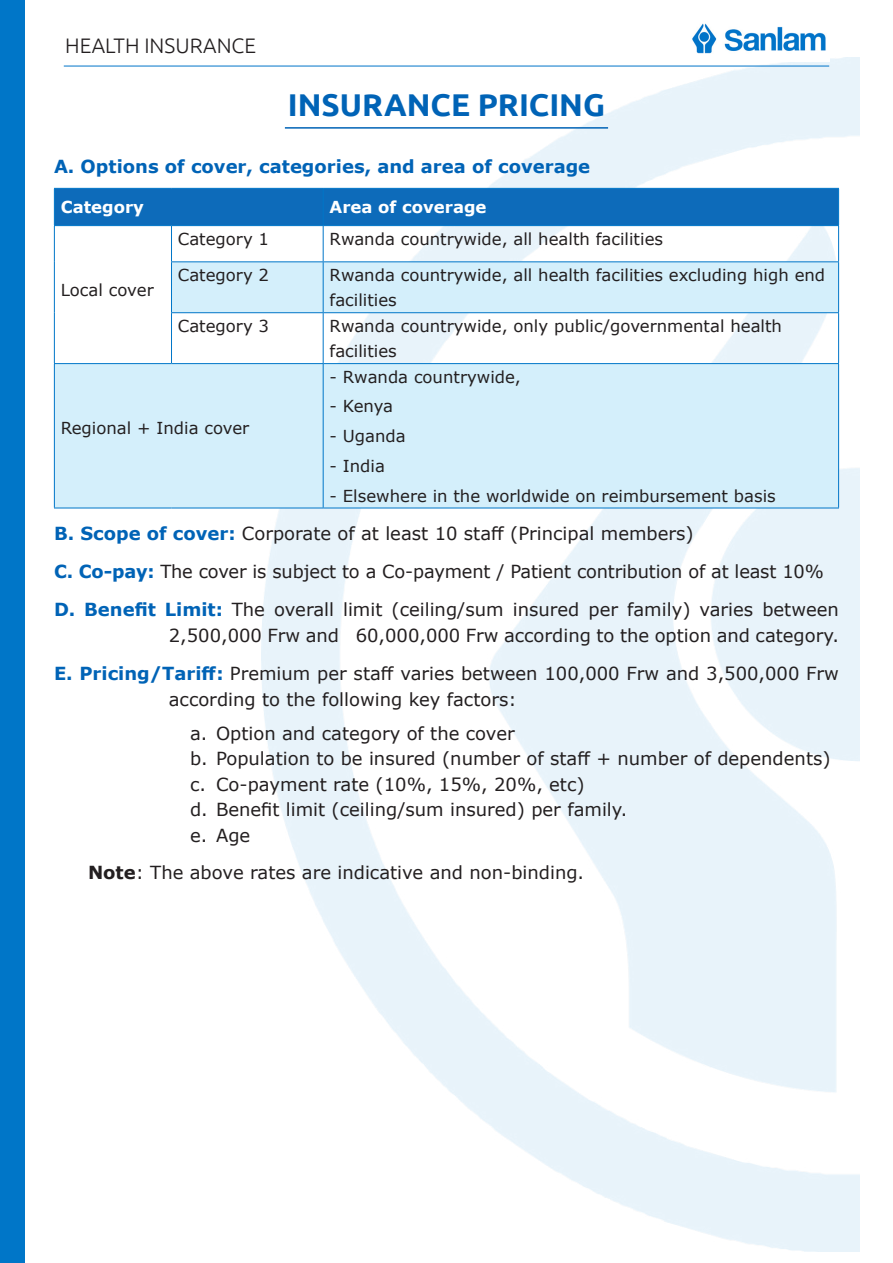
<style>
.page{position:relative;width:893px;height:1263px;background:#fff}
.page>*{position:absolute;margin:0;border:0;box-sizing:border-box;transform-origin:0 0}
.t1{font:700 31.5px "Ubuntu";color:#0063b6}
.t2{font:300 21px "Ubuntu";color:#231f20}
.t3{font:18px/25.5px "Verdana";color:#231f20;text-align:right}
.t4{font:700 18px "Verdana";color:#0063b6}
.t5{font:16.5px/25.5px "Verdana";color:#231f20}
.t6{font:700 16.5px "Verdana";color:#fff}
.s1{font-weight:700;color:#0063b6}
.s2{font-weight:700}
</style>
<div class="page">
<img style="left:692px;top:23px;width:134px;height:31px">
<hr style="left:64px;top:66px;width:765px;height:1px;background:#0074c9">
<div style="left:0;top:0;width:25px;height:1263px;background:#0076c8"></div>
<hr style="left:285px;top:127px;width:323px;height:2px;background:#0063b6">
<div style="left:55px;top:189px;width:783px;height:36px;background:#0d6bba"></div>
<svg style="left:55px;top:262px;width:783px;height:246px;fill:#d4effb"></svg>
<hr style="left:54px;top:188px;width:117px;height:1px;background:#0076c8">
<hr style="left:54px;top:189px;width:1px;height:36px;background:#0076c8">
<hr style="left:171px;top:188px;width:152px;height:1px;background:#0076c8">
<hr style="left:323px;top:188px;width:516px;height:1px;background:#0076c8">
<hr style="left:323px;top:189px;width:1px;height:36px;background:#0076c8">
<hr style="left:838px;top:189px;width:1px;height:36px;background:#0076c8">
<hr style="left:54px;top:225px;width:117px;height:1px;background:#0076c8">
<hr style="left:54px;top:226px;width:1px;height:36px;background:#0076c8">
<hr style="left:54px;top:262px;width:1px;height:51px;background:#0076c8">
<hr style="left:54px;top:313px;width:1px;height:50px;background:#0076c8">
<hr style="left:171px;top:225px;width:152px;height:1px;background:#0076c8">
<hr style="left:171px;top:226px;width:1px;height:35px;background:#0076c8">
<hr style="left:323px;top:225px;width:516px;height:1px;background:#0076c8">
<hr style="left:323px;top:226px;width:1px;height:35px;background:#0076c8">
<hr style="left:838px;top:226px;width:1px;height:35px;background:#0076c8">
<hr style="left:171px;top:261px;width:152px;height:1px;background:#0076c8">
<hr style="left:171px;top:262px;width:1px;height:50px;background:#0076c8">
<hr style="left:323px;top:261px;width:516px;height:1px;background:#0076c8">
<hr style="left:323px;top:262px;width:1px;height:50px;background:#0076c8">
<hr style="left:838px;top:262px;width:1px;height:50px;background:#0076c8">
<hr style="left:171px;top:312px;width:152px;height:1px;background:#0076c8">
<hr style="left:171px;top:313px;width:1px;height:50px;background:#0076c8">
<hr style="left:323px;top:312px;width:516px;height:1px;background:#0076c8">
<hr style="left:323px;top:313px;width:1px;height:50px;background:#0076c8">
<hr style="left:838px;top:313px;width:1px;height:50px;background:#0076c8">
<hr style="left:54px;top:363px;width:117px;height:1px;background:#0076c8">
<hr style="left:54px;top:364px;width:1px;height:144px;background:#0076c8">
<hr style="left:171px;top:363px;width:152px;height:1px;background:#0076c8">
<hr style="left:323px;top:363px;width:516px;height:1px;background:#0076c8">
<hr style="left:323px;top:364px;width:1px;height:144px;background:#0076c8">
<hr style="left:838px;top:364px;width:1px;height:144px;background:#0076c8">
<hr style="left:54px;top:508px;width:117px;height:1px;background:#0076c8">
<hr style="left:171px;top:508px;width:152px;height:1px;background:#0076c8">
<hr style="left:323px;top:508px;width:516px;height:1px;background:#0076c8">
<p class="t2" style="left:65px;top:33px;width:192px">HEALTH INSURANCE</p>
<p class="t1" style="left:288px;top:86px;width:319px">INSURANCE PRICING</p>
<p class="t4" style="left:54px;top:154px;width:538px">A. Options of cover, categories, and area of coverage</p>
<p class="t6" style="left:61px;top:196px;width:85px">Category</p>
<p class="t6" style="left:330px;top:196px;width:158px">Area of coverage</p>
<p class="t5" style="left:61px;top:277px;width:95px">Local cover</p>
<p class="t5" style="left:178px;top:226px;width:93px">Category 1</p>
<p class="t5" style="left:330px;top:226px;width:335px">Rwanda countrywide, all health facilities</p>
<p class="t5" style="left:178px;top:262px;width:93px">Category 2</p>
<p class="t5" style="left:330px;top:262px;width:497px">Rwanda countrywide, all health facilities excluding high end facilities</p>
<p class="t5" style="left:178px;top:313px;width:93px">Category 3</p>
<p class="t5" style="left:330px;top:313px;width:454px">Rwanda countrywide, only public/governmental health facilities</p>
<p class="t5" style="left:330px;top:364px;width:193px">- Rwanda countrywide,</p>
<p class="t5" style="left:330px;top:393px;width:65px">- Kenya</p>
<p class="t5" style="left:330px;top:423px;width:78px">- Uganda</p>
<p class="t5" style="left:330px;top:453px;width:57px">- India</p>
<p class="t5" style="left:330px;top:483px;width:448px">- Elsewhere in the worldwide on reimbursement basis</p>
<p class="t3" style="left:54px;top:520px;width:641px"><span class="s1">B. Scope of cover:</span> Corporate of at least 10 staff (Principal members)</p>
<p class="t3" style="left:54px;top:559px;width:771px"><span class="s1">C. Co-pay:</span> The cover is subject to a Co-payment / Patient contribution of at least 10%</p>
<p class="t3" style="left:54px;top:597px;width:786px"><span class="s1">D. Benefit Limit:</span> The overall limit (ceiling/sum insured per family) varies between<br>2,500,000 Frw and 60,000,000 Frw according to the option and category.</p>
<p class="t3" style="left:169px;top:661px;width:672px;text-align:left;text-indent:-115px"><span class="s1">E. Pricing/Tariff:</span> Premium per staff varies between 100,000 Frw and 3,500,000 Frw according to the following key factors:</p>
<p class="t3" style="left:190px;top:720px;width:326px">a. Option and category of the cover</p>
<p class="t3" style="left:190px;top:746px;width:642px">b. Population to be insured (number of staff + number of dependents)</p>
<p class="t3" style="left:190px;top:771px;width:396px">c. Co-payment rate (10%, 15%, 20%, etc)</p>
<p class="t3" style="left:190px;top:797px;width:439px">d. Benefit limit (ceiling/sum insured) per family.</p>
<p class="t3" style="left:190px;top:822px;width:62px">e. Age</p>
<p class="t3" style="left:88px;top:860px;width:498px"><span class="s2">Note</span>: The above rates are indicative and non-binding.</p>
<p class="t5" style="left:61px;top:415px;width:190px">Regional + India cover</p>
</div>
